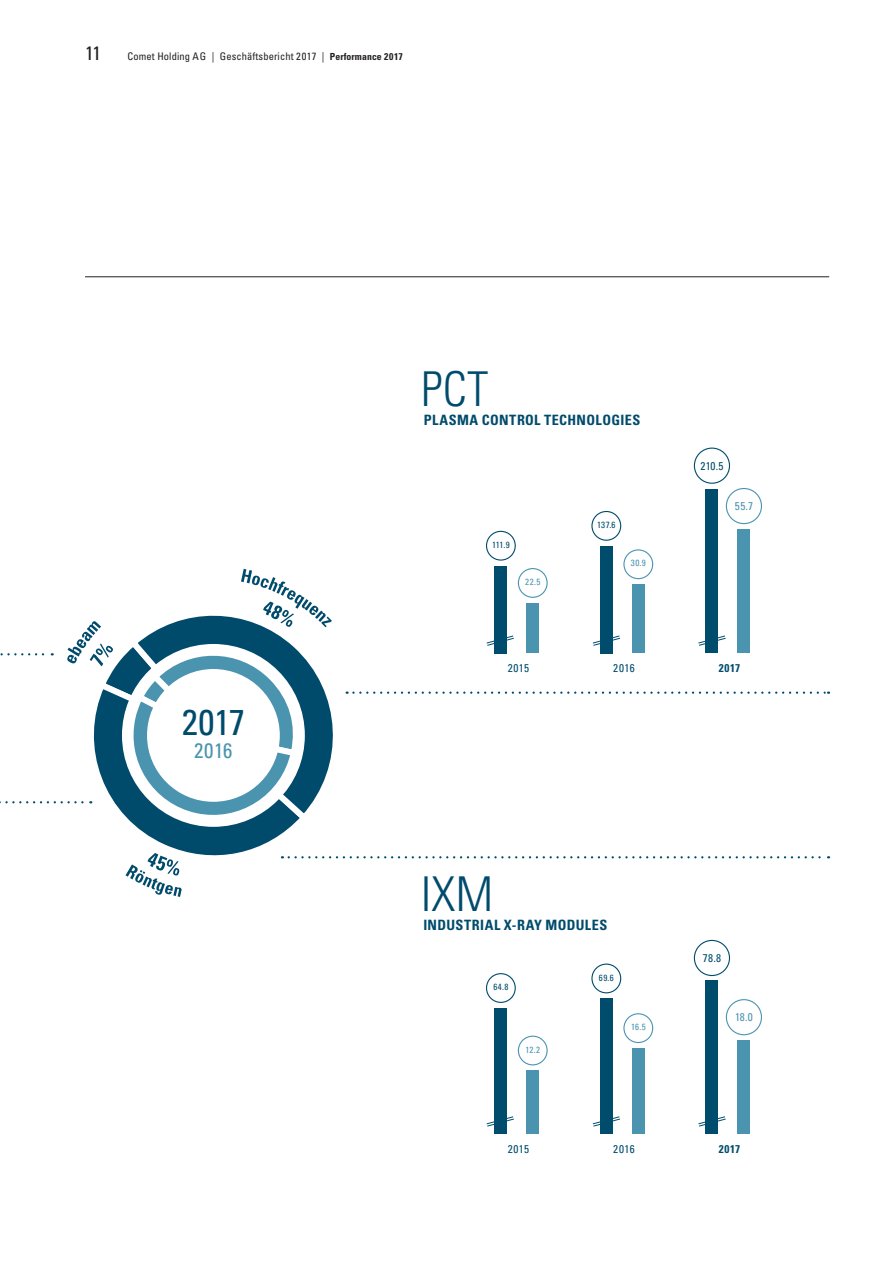
<style>
.page{position:relative;width:893px;height:1263px;background:#fff}
.page>*{position:absolute;margin:0;border:0;box-sizing:border-box;transform-origin:0 0}
.t1{font:300 condensed 48px "Univers LT Std";letter-spacing:.005em;color:#004b6c}
.t2{font:condensed 36px "Univers LT Std";color:#004b6c}
.t3{font:condensed 21px "Univers LT Std";color:#4b94b0}
.t4{font:condensed 19.5px "Univers LT Std";color:#231f20}
.t5{font:700 condensed 14.25px "Univers LT Std";letter-spacing:.025em;color:#004b6c}
.t6{font:condensed 11.25px "Univers LT Std";letter-spacing:.04em;color:#004c6c}
.t7{font:700 condensed 11.25px "Univers LT Std";letter-spacing:.05em;color:#004c6c}
.t8{font:condensed 11.25px "Univers LT Std";color:#4b94b0}
.t9{font:condensed 10.5px "Univers LT Std";letter-spacing:.01em;color:#231f20}
.t10{font:condensed 9px "Univers LT Std";letter-spacing:.025em;color:#004c6c}
.t11{font:condensed 9px "Univers LT Std";letter-spacing:.025em;color:#4b94b0}
.s1{font-weight:700;font-size:9.75px}
</style>
<div class="page">
<hr style="left:85px;top:276px;width:744px;height:1px;background:#231f20">
<div style="left:705px;top:489px;width:13px;height:164px;background:#004c6c"></div>
<div style="left:600px;top:546px;width:13px;height:107px;background:#004c6c"></div>
<div style="left:494px;top:566px;width:13px;height:87px;background:#004c6c"></div>
<div style="left:486px;top:531px;width:30px;height:30px;border:1px solid #004c6c;border-radius:50%"></div>
<div style="left:591px;top:511px;width:30px;height:30px;border:1px solid #004c6c;border-radius:50%"></div>
<div style="left:694px;top:448px;width:36px;height:36px;border:1px solid #004c6c;border-radius:50%"></div>
<div style="left:737px;top:529px;width:13px;height:124px;background:#4b94b0"></div>
<div style="left:623px;top:549px;width:30px;height:30px;border:1px solid #4b94b0;border-radius:50%"></div>
<div style="left:726px;top:488px;width:36px;height:36px;border:1px solid #4b94b0;border-radius:50%"></div>
<div style="left:518px;top:568px;width:30px;height:30px;border:1px solid #4b94b0;border-radius:50%"></div>
<div style="left:705px;top:981px;width:13px;height:153px;background:#004c6c"></div>
<div style="left:600px;top:999px;width:13px;height:135px;background:#004c6c"></div>
<div style="left:494px;top:1008px;width:13px;height:126px;background:#004c6c"></div>
<div style="left:486px;top:973px;width:30px;height:30px;border:1px solid #004c6c;border-radius:50%"></div>
<div style="left:591px;top:963px;width:30px;height:30px;border:1px solid #004c6c;border-radius:50%"></div>
<div style="left:694px;top:940px;width:36px;height:36px;border:1px solid #004c6c;border-radius:50%"></div>
<div style="left:737px;top:1041px;width:13px;height:93px;background:#4b94b0"></div>
<div style="left:632px;top:1048px;width:13px;height:86px;background:#4b94b0"></div>
<div style="left:526px;top:1071px;width:13px;height:63px;background:#4b94b0"></div>
<div style="left:623px;top:1013px;width:30px;height:30px;border:1px solid #4b94b0;border-radius:50%"></div>
<div style="left:726px;top:999px;width:36px;height:36px;border:1px solid #4b94b0;border-radius:50%"></div>
<div style="left:518px;top:1035px;width:30px;height:30px;border:1px solid #4b94b0;border-radius:50%"></div>
<svg style="left:486px;top:1116px;width:240px;height:10px"></svg>
<svg style="left:0;top:569px;width:829px;height:328px"></svg>
<h3 class="t4" style="left:85px;top:40px;width:18px">11</h3>
<p class="t9" style="left:128px;top:49px;width:277px">Comet Holding AG | Geschäftsbericht 2017 | <span class="s1">Performance 2017</span></p>
<h2 class="t2" style="left:182px;top:700px;width:64px">2017</h2>
<h3 class="t3" style="left:194px;top:737px;width:40px">2016</h3>
<h1 class="t1" style="left:421px;top:360px;width:69px">PCT</h1>
<h3 class="t5" style="left:424px;top:411px;width:218px">PLASMA CONTROL TECHNOLOGIES</h3>
<p class="t10" style="left:492px;top:539px;width:19px">111.9</p>
<p class="t11" style="left:525px;top:576px;width:17px">22.5</p>
<p class="t10" style="left:597px;top:519px;width:20px">137.6</p>
<p class="t11" style="left:631px;top:557px;width:16px">30.9</p>
<p class="t6" style="left:701px;top:458px;width:24px">210.5</p>
<p class="t8" style="left:735px;top:499px;width:20px">55.7</p>
<p class="t6" style="left:508px;top:661px;width:23px">2015</p>
<p class="t6" style="left:613px;top:661px;width:23px">2016</p>
<p class="t7" style="left:719px;top:661px;width:23px">2017</p>
<h1 class="t1" style="left:421px;top:866px;width:74px">IXM</h1>
<h3 class="t5" style="left:423px;top:916px;width:186px">INDUSTRIAL X-RAY MODULES</h3>
<p class="t10" style="left:493px;top:981px;width:17px">64.8</p>
<p class="t11" style="left:526px;top:1044px;width:16px">12.2</p>
<p class="t10" style="left:599px;top:972px;width:16px">69.6</p>
<p class="t11" style="left:631px;top:1021px;width:16px">16.5</p>
<p class="t6" style="left:703px;top:951px;width:20px">78.8</p>
<p class="t8" style="left:735px;top:1010px;width:19px">18.0</p>
<p class="t6" style="left:508px;top:1142px;width:23px">2015</p>
<p class="t6" style="left:613px;top:1142px;width:23px">2016</p>
<p class="t7" style="left:719px;top:1142px;width:23px">2017</p>
</div>
